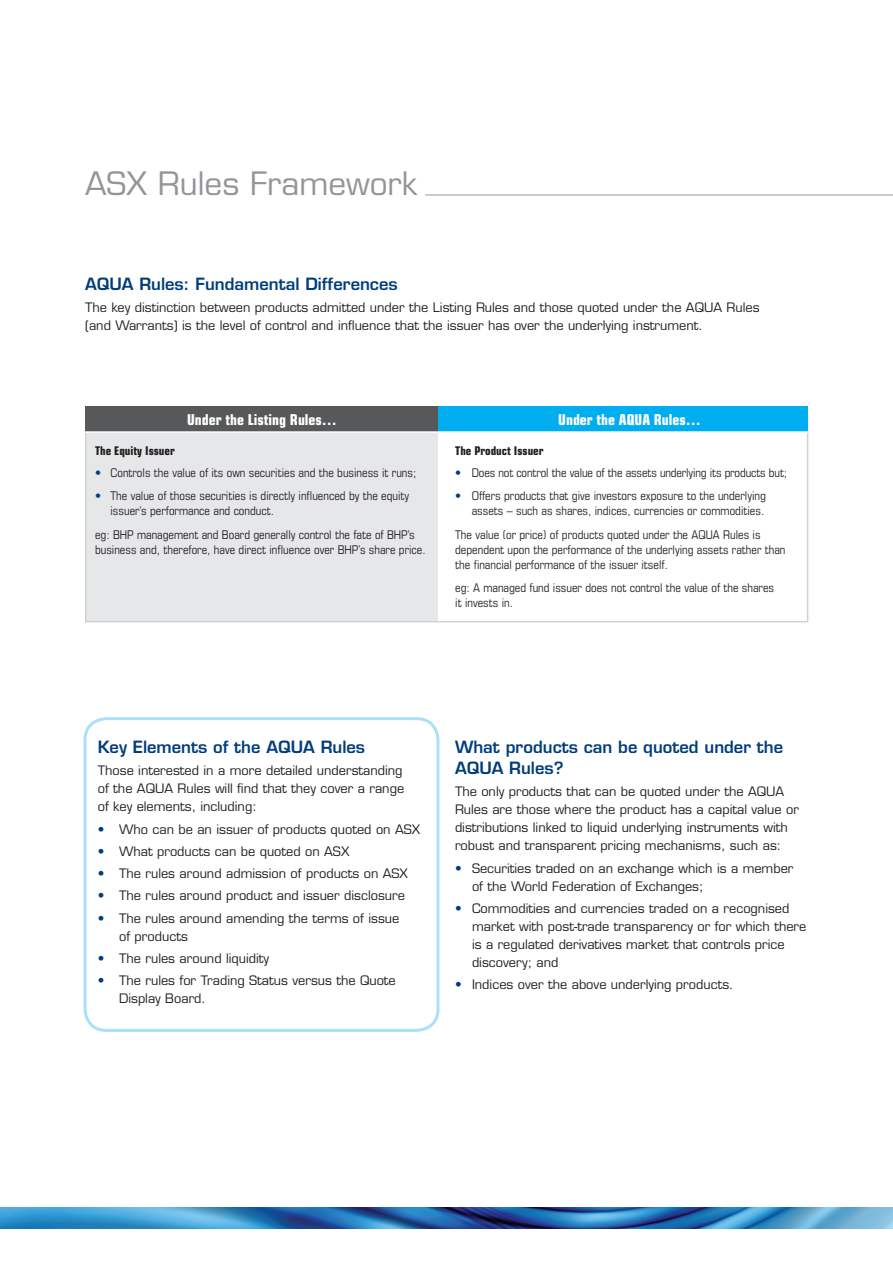
<style>
.page{position:relative;width:893px;height:1263px;background:#fff}
.page>*{position:absolute;margin:0;border:0;box-sizing:border-box;transform-origin:0 0}
.Coloured_Head{font:31.5px "Eurostile LT";color:#939598}
.t1{font:600 16.5px/21px "Eurostile LT";color:#013d7d}
.table_head{font:700 condensed 15px "Eurostile LT";color:#fff}
.Body{font:12.75px/18px "Eurostile LT";color:#231f20}
.t2{font:condensed 12px/15px "Eurostile LT";color:#231f20}
.table_head-2{font:700 condensed 12px "Eurostile LT";color:#231f20}
.s1{color:#013d7d}
</style>
<div class="page">
<div style="left:85px;top:424px;width:353px;height:197px;background:#e6e7e9"></div>
<div style="left:85px;top:414px;width:723px;height:208px;border:2px solid #d1d2d4"></div>
<div style="left:84px;top:717px;width:355px;height:315px;border:3px solid #aae0f9;border-radius:21px"></div>
<div style="left:85px;top:406px;width:723px;height:26px;background:#57585a"></div>
<div style="left:438px;top:406px;width:369px;height:26px;background:#00aeef"></div>
<hr style="left:425px;top:195px;width:468px;height:1px;background:#939598">
<img style="left:0;top:1208px;width:893px;height:21px">
<hr style="left:79px;top:431px;width:744px;height:2px;background:#fff">
<p class="Coloured_Head" style="left:85px;top:165px;width:334px">ASX Rules Framework</p>
<p class="t1" style="left:85px;top:273px;width:314px">AQUA Rules: Fundamental Differences</p>
<p class="Body" style="left:85px;top:298px;width:676px">The key distinction between products admitted under the Listing Rules and those quoted under the AQUA Rules (and Warrants) is the level of control and influence that the issuer has over the underlying instrument.</p>
<p class="table_head" style="left:187px;top:410px;width:151px">Under the Listing Rules…</p>
<p class="table_head" style="left:558px;top:410px;width:144px">Under the AQUA Rules…</p>
<p class="table_head-2" style="left:95px;top:444px;width:81px">The Equity Issuer</p>
<p class="t2" style="left:95px;top:465px;width:323px"><span class="s1">•</span> Controls the value of its own securities and the business it runs;</p>
<p class="t2" style="left:111px;top:488px;width:300px;text-indent:-15px"><span class="s1">•</span> The value of those securities is directly influenced by the equity issuer’s performance and conduct.</p>
<p class="t2" style="left:95px;top:527px;width:332px">eg: BHP management and Board generally control the fate of BHP’s business and, therefore, have direct influence over BHP’s share price.</p>
<p class="table_head-2" style="left:455px;top:444px;width:90px">The Product Issuer</p>
<p class="t2" style="left:455px;top:465px;width:333px"><span class="s1">•</span> Does not control the value of the assets underlying its products but;</p>
<p class="t2" style="left:455px;top:488px;width:312px;text-align:right"><span class="s1">•</span> Offers products that give investors exposure to the underlying assets – such as shares, indices, currencies or commodities.</p>
<p class="t2" style="left:455px;top:527px;width:332px">The value (or price) of products quoted under the AQUA Rules is dependent upon the performance of the underlying assets rather than the financial performance of the issuer itself.</p>
<p class="t2" style="left:455px;top:580px;width:320px">eg: A managed fund issuer does not control the value of the shares it invests in.</p>
<p class="t1" style="left:98px;top:736px;width:269px">Key Elements of the AQUA Rules</p>
<p class="Body" style="left:98px;top:762px;width:308px">Those interested in a more detailed understanding of the AQUA Rules will find that they cover a range of key elements, including:</p>
<p class="Body" style="left:98px;top:820px;width:324px"><span class="s1">•</span> Who can be an issuer of products quoted on ASX</p>
<p class="Body" style="left:98px;top:842px;width:253px"><span class="s1">•</span> What products can be quoted on ASX</p>
<p class="Body" style="left:98px;top:864px;width:312px"><span class="s1">•</span> The rules around admission of products on ASX</p>
<p class="Body" style="left:98px;top:887px;width:309px"><span class="s1">•</span> The rules around product and issuer disclosure</p>
<p class="Body" style="left:119px;top:909px;width:282px;text-indent:-21px"><span class="s1">•</span> The rules around amending the terms of issue of products</p>
<p class="Body" style="left:98px;top:949px;width:173px"><span class="s1">•</span> The rules around liquidity</p>
<p class="Body" style="left:119px;top:971px;width:278px;text-indent:-21px"><span class="s1">•</span> The rules for Trading Status versus the Quote<br>Display Board.</p>
<p class="t1" style="left:455px;top:736px;width:330px">What products can be quoted under the<br>AQUA Rules?</p>
<p class="Body" style="left:455px;top:783px;width:346px">The only products that can be quoted under the AQUA Rules are those where the product has a capital value or distributions linked to liquid underlying instruments with robust and transparent pricing mechanisms, such as:</p>
<p class="Body" style="left:472px;top:859px;width:323px;text-indent:-17px"><span class="s1">•</span> Securities traded on an exchange which is a member of the World Federation of Exchanges;</p>
<p class="Body" style="left:472px;top:899px;width:336px;text-indent:-17px"><span class="s1">•</span> Commodities and currencies traded on a recognised market with post-trade transparency or for which there is a regulated derivatives market that controls price discovery; and</p>
<p class="Body" style="left:455px;top:975px;width:280px"><span class="s1">•</span> Indices over the above underlying products.</p>
</div>
